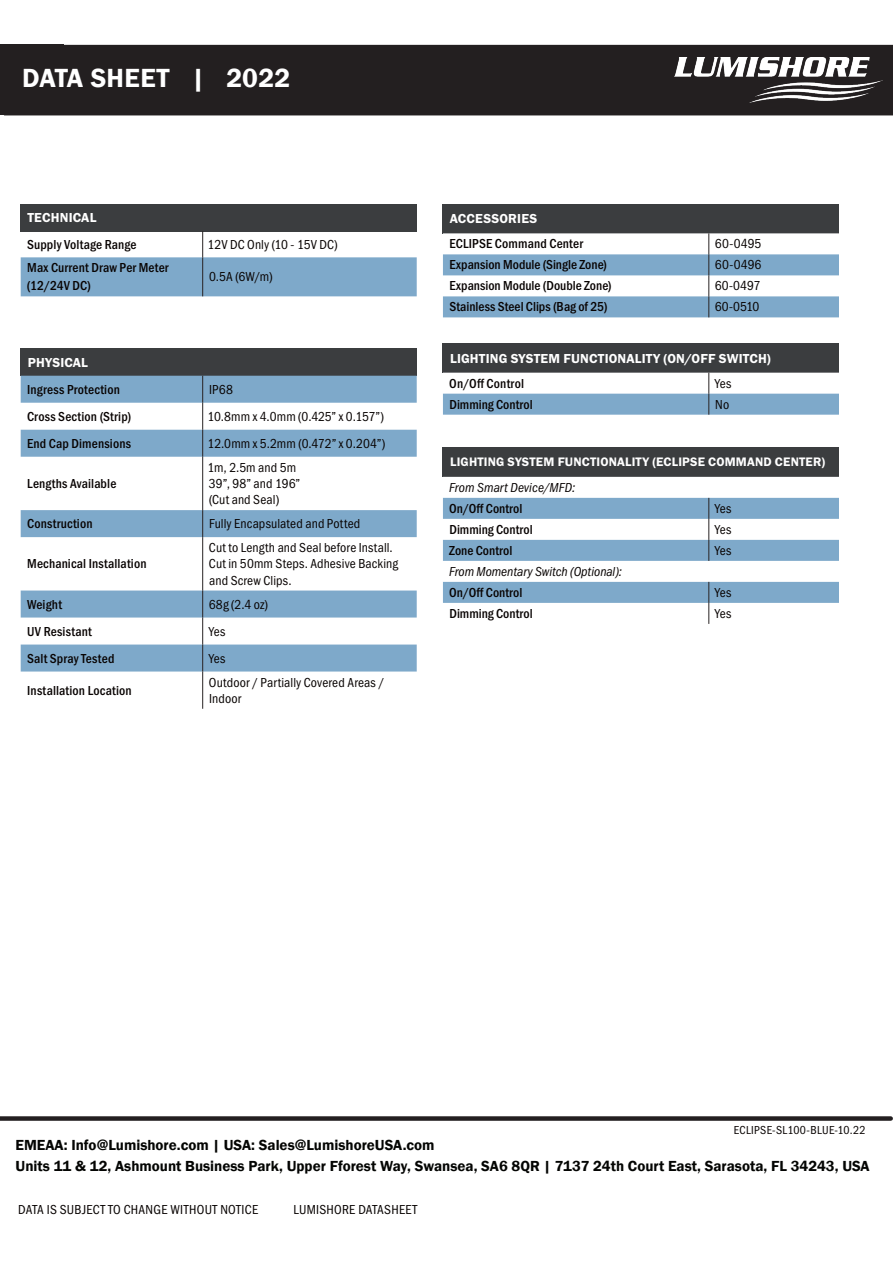
<style>
.page{position:relative;width:893px;height:1263px;background:#fff}
.page>*{position:absolute;margin:0;border:0;box-sizing:border-box;transform-origin:0 0}
.t1{font:600 27px "Franklin Gothic";letter-spacing:.01em;color:#fff}
.t2{font:600 15px/21px "Franklin Gothic";color:#040503}
.Specs_Txt{font:500 13.5px/18px "Franklin Gothic URW Cond";letter-spacing:.01em;color:#080302}
.Product_Description{font:13.5px/16.2px "Franklin Gothic URW Cond";letter-spacing:.01em;color:#080302}
.Header{font:13.5px "Franklin Gothic URW Dem";letter-spacing:.015em;color:#fff}
.Specs_Txt-2{font:13.5px "Franklin Gothic URW Con Boo Ita";letter-spacing:.005em;color:#080302}
.Product_Description-2{font:13.5px "Franklin Gothic URW Cond";letter-spacing:-.015em;color:#080302}
.Header-2{font:12.75px "Franklin Gothic URW Dem";letter-spacing:.015em;color:#fff}
.Product_Description-3{font:12px "Franklin Gothic URW Cond";letter-spacing:.025em;color:#080302}
</style>
<div class="page">
<div style="left:0;top:1116px;width:891px;height:5px;background:#231f20"></div>
<div style="left:0;top:45px;width:64px;height:70px;background:#231f20"></div>
<div style="left:64px;top:45px;width:829px;height:70px;background:#231f20"></div>
<img style="left:674px;top:57px;width:208px;height:45px">
<div style="left:21px;top:204px;width:396px;height:27px;background:#3b3d3f"></div>
<svg style="left:21px;top:231px;width:396px;height:65px"></svg>
<hr style="left:202px;top:257px;width:1px;height:39px;background:#282323">
<div style="left:21px;top:349px;width:396px;height:27px;background:#3b3d3f"></div>
<svg style="left:21px;top:376px;width:396px;height:295px"></svg>
<svg style="left:202px;top:376px;width:1px;height:81px"></svg>
<hr style="left:202px;top:457px;width:1px;height:53px;background:#282323">
<svg style="left:202px;top:510px;width:1px;height:27px"></svg>
<hr style="left:202px;top:537px;width:1px;height:53px;background:#282323">
<svg style="left:202px;top:590px;width:1px;height:81px"></svg>
<hr style="left:202px;top:671px;width:1px;height:38px;background:#282323">
<div style="left:443px;top:204px;width:396px;height:29px;background:#3b3d3f"></div>
<svg style="left:443px;top:233px;width:396px;height:84px"></svg>
<div style="left:443px;top:343px;width:396px;height:30px;background:#3b3d3f"></div>
<svg style="left:443px;top:373px;width:396px;height:42px"></svg>
<div style="left:443px;top:448px;width:396px;height:29px;background:#3b3d3f"></div>
<svg style="left:443px;top:497px;width:396px;height:1px"></svg>
<svg style="left:443px;top:498px;width:396px;height:126px"></svg>
<h1 class="t1" style="left:22px;top:61px;width:270px">DATA SHEET | 2022</h1>
<p class="Header" style="left:28px;top:209px;width:70px">TECHNICAL</p>
<p class="Specs_Txt" style="left:27px;top:234px;width:111px">Supply Voltage Range</p>
<p class="Product_Description" style="left:208px;top:235px;width:131px">12V DC Only (10 - 15V DC)</p>
<p class="Specs_Txt" style="left:27px;top:258px;width:143px">Max Current Draw Per Meter (12/24V DC)</p>
<p class="Product_Description" style="left:209px;top:268px;width:65px">0.5A (6W/m)</p>
<p class="Header" style="left:28px;top:354px;width:62px">PHYSICAL</p>
<p class="Specs_Txt" style="left:27px;top:379px;width:94px">Ingress Protection</p>
<p class="Product_Description" style="left:209px;top:380px;width:25px">IP68</p>
<p class="Specs_Txt" style="left:27px;top:406px;width:106px">Cross Section (Strip)</p>
<p class="Product_Description-2" style="left:208px;top:407px;width:178px">10.8mm x 4.0mm (0.425” x 0.157”)</p>
<p class="Specs_Txt" style="left:27px;top:433px;width:105px">End Cap Dimensions</p>
<p class="Product_Description" style="left:208px;top:434px;width:179px">12.0mm x 5.2mm (0.472” x 0.204”)</p>
<p class="Specs_Txt" style="left:27px;top:473px;width:91px">Lengths Available</p>
<p class="Product_Description" style="left:208px;top:458px;width:90px">1m, 2.5m and 5m</p>
<p class="Product_Description" style="left:209px;top:474px;width:93px">39”, 98” and 196”</p>
<p class="Product_Description" style="left:209px;top:491px;width:72px">(Cut and Seal)</p>
<p class="Specs_Txt" style="left:27px;top:514px;width:67px">Construction</p>
<p class="Product_Description" style="left:209px;top:515px;width:153px">Fully Encapsulated and Potted</p>
<p class="Specs_Txt" style="left:27px;top:554px;width:121px">Mechanical Installation</p>
<p class="Product_Description" style="left:209px;top:539px;width:191px">Cut to Length and Seal before Install.<br>Cut in 50mm Steps. Adhesive Backing and Screw Clips.</p>
<p class="Specs_Txt" style="left:27px;top:594px;width:36px">Weight</p>
<p class="Product_Description" style="left:209px;top:595px;width:61px">68g (2.4 oz)</p>
<p class="Specs_Txt" style="left:27px;top:621px;width:66px">UV Resistant</p>
<p class="Product_Description" style="left:209px;top:622px;width:18px">Yes</p>
<p class="Specs_Txt" style="left:27px;top:648px;width:89px">Salt Spray Tested</p>
<p class="Product_Description" style="left:209px;top:649px;width:18px">Yes</p>
<p class="Specs_Txt" style="left:27px;top:680px;width:106px">Installation Location</p>
<p class="Product_Description" style="left:209px;top:673px;width:177px">Outdoor / Partially Covered Areas /<br>Indoor</p>
<p class="Header" style="left:450px;top:210px;width:89px">ACCESSORIES</p>
<p class="Specs_Txt" style="left:449px;top:234px;width:135px">ECLIPSE Command Center</p>
<p class="Product_Description" style="left:715px;top:235px;width:48px">60-0495</p>
<p class="Specs_Txt" style="left:449px;top:255px;width:159px">Expansion Module (Single Zone)</p>
<p class="Product_Description" style="left:715px;top:256px;width:48px">60-0496</p>
<p class="Specs_Txt" style="left:449px;top:276px;width:164px">Expansion Module (Double Zone)</p>
<p class="Product_Description" style="left:715px;top:277px;width:47px">60-0497</p>
<p class="Specs_Txt" style="left:449px;top:297px;width:160px">Stainless Steel Clips (Bag of 25)</p>
<p class="Product_Description" style="left:715px;top:298px;width:46px">60-0510</p>
<p class="Header" style="left:450px;top:350px;width:322px">LIGHTING SYSTEM FUNCTIONALITY (ON/OFF SWITCH)</p>
<p class="Specs_Txt" style="left:449px;top:373px;width:76px">On/Off Control</p>
<p class="Product_Description" style="left:715px;top:374px;width:18px">Yes</p>
<p class="Specs_Txt" style="left:449px;top:394px;width:85px">Dimming Control</p>
<p class="Product_Description" style="left:715px;top:395px;width:15px">No</p>
<p class="Header-2" style="left:450px;top:454px;width:376px">LIGHTING SYSTEM FUNCTIONALITY (ECLIPSE COMMAND CENTER)</p>
<p class="Specs_Txt-2" style="left:449px;top:480px;width:128px">From Smart Device/MFD:</p>
<p class="Specs_Txt" style="left:449px;top:498px;width:75px">On/Off Control</p>
<p class="Product_Description" style="left:715px;top:499px;width:18px">Yes</p>
<p class="Specs_Txt" style="left:449px;top:519px;width:85px">Dimming Control</p>
<p class="Product_Description" style="left:715px;top:520px;width:18px">Yes</p>
<p class="Specs_Txt" style="left:449px;top:540px;width:65px">Zone Control</p>
<p class="Product_Description" style="left:715px;top:541px;width:18px">Yes</p>
<p class="Specs_Txt-2" style="left:449px;top:564px;width:174px">From Momentary Switch (Optional):</p>
<p class="Specs_Txt" style="left:449px;top:582px;width:75px">On/Off Control</p>
<p class="Product_Description" style="left:715px;top:583px;width:18px">Yes</p>
<p class="Specs_Txt" style="left:449px;top:603px;width:85px">Dimming Control</p>
<p class="Product_Description" style="left:715px;top:604px;width:18px">Yes</p>
<p class="Product_Description-3" style="left:734px;top:1121px;width:133px">ECLIPSE-SL100-BLUE-10.22</p>
<p class="t2" style="left:16px;top:1134px;width:856px">EMEAA: Info@Lumishore.com | USA: Sales@LumishoreUSA.com<br>Units 11 &amp; 12, Ashmount Business Park, Upper Fforest Way, Swansea, SA6 8QR | 7137 24th Court East, Sarasota, FL 34243, USA</p>
<p class="Product_Description" style="left:18px;top:1201px;width:242px">DATA IS SUBJECT TO CHANGE WITHOUT NOTICE</p>
<p class="Product_Description" style="left:293px;top:1201px;width:126px">LUMISHORE DATASHEET</p>
</div>
